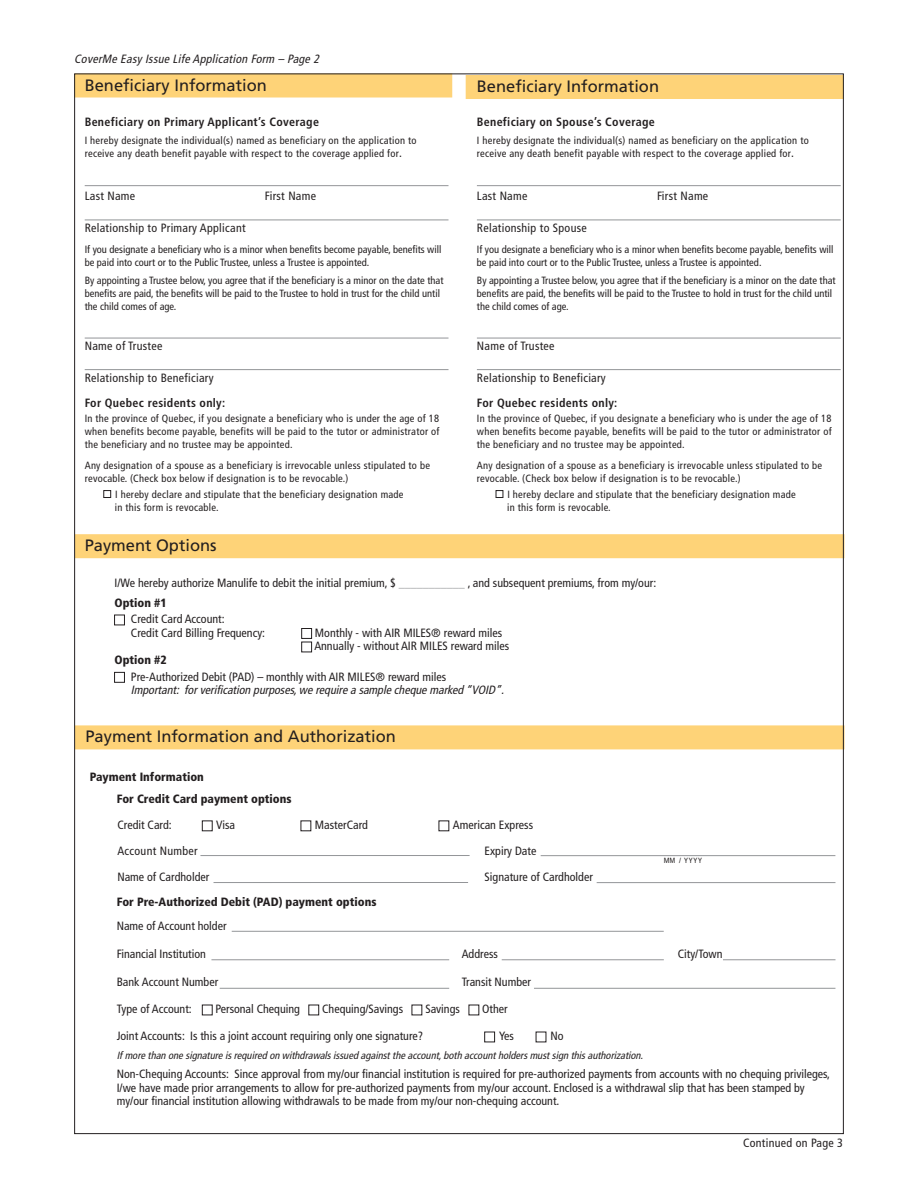
<style>
.page{position:relative;width:918px;height:1188px;background:#fff}
.page>*{position:absolute;margin:0;border:0;box-sizing:border-box;transform-origin:0 0}
.t1{font:16.5px "Frutiger";color:#231f20}
.t2{font:condensed 12px/13.5px "Frutiger";color:#231f20}
.t3{font:condensed 12px "Frutiger";letter-spacing:.025em;color:#231f20}
.t4{font:italic condensed 12px/13.5px "Frutiger";color:#231f20}
.t5{font:700 condensed 12px "Frutiger";letter-spacing:.025em;color:#231f20}
.t6{font:900 condensed 12px/21.9px "Frutiger";color:#231f20}
.t7{font:condensed 10.5px/12.9px "Frutiger";letter-spacing:.025em;color:#231f20}
.t8{font:condensed 10.5px/12.9px "Frutiger";color:#231f20}
.t9{font:italic condensed 10.5px "Frutiger";color:#231f20}
.t10{font:condensed 7.5px "Frutiger";letter-spacing:.1em;color:#231f20}
.s1{font-size:12px}
.s2{color:#fff}
.s3{color:#939598}
.s4{font-weight:900}
.s5{font-style:normal}
</style>
<div class="page">
<div style="left:74px;top:74px;width:378px;height:24px;background:#fed378"></div>
<hr style="left:85px;top:185px;width:364px;height:1px;background:#939598">
<hr style="left:85px;top:220px;width:364px;height:1px;background:#939598">
<hr style="left:85px;top:338px;width:364px;height:1px;background:#939598">
<hr style="left:85px;top:369px;width:364px;height:1px;background:#939598">
<div style="left:466px;top:75px;width:378px;height:24px;background:#fed378"></div>
<hr style="left:477px;top:185px;width:364px;height:1px;background:#939598">
<hr style="left:477px;top:220px;width:364px;height:1px;background:#939598">
<hr style="left:477px;top:338px;width:364px;height:1px;background:#939598">
<hr style="left:477px;top:369px;width:364px;height:1px;background:#939598">
<div style="left:75px;top:725px;width:770px;height:24px;background:#fed378"></div>
<hr style="left:232px;top:931px;width:432px;height:1px;background:#939598">
<hr style="left:200px;top:855px;width:270px;height:1px;background:#939598">
<hr style="left:502px;top:959px;width:162px;height:1px;background:#939598">
<hr style="left:723px;top:959px;width:113px;height:1px;background:#939598">
<hr style="left:211px;top:959px;width:238px;height:1px;background:#939598">
<hr style="left:220px;top:988px;width:229px;height:1px;background:#939598">
<hr style="left:534px;top:988px;width:301px;height:1px;background:#939598">
<hr style="left:541px;top:855px;width:294px;height:1px;background:#939598">
<hr style="left:214px;top:882px;width:254px;height:1px;background:#939598">
<hr style="left:597px;top:882px;width:238px;height:1px;background:#939598">
<div style="left:75px;top:534px;width:769px;height:24px;background:#fed378"></div>
<p class="t4" style="left:74px;top:53px;width:249px">CoverMe Easy Issue Life Application Form – Page 2</p>
<h1 class="t1" style="left:85px;top:79px;width:184px">Beneficiary Information</h1>
<p class="t5" style="left:85px;top:117px;width:236px">Beneficiary on Primary Applicant’s Coverage</p>
<p class="t7" style="left:85px;top:135px;width:333px">I hereby designate the individual(s) named as beneficiary on the application to receive any death benefit payable with respect to the coverage applied for<span class="s1">.</span></p>
<p class="t3" style="left:85px;top:191px;width:52px">Last Name</p>
<p class="t3" style="left:265px;top:191px;width:53px">First Name</p>
<p class="t3" style="left:85px;top:223px;width:162px">Relationship to Primary Applicant</p>
<p class="t8" style="left:85px;top:244px;width:358px">If you designate a beneficiary who is a minor when benefits become payable, benefits will be paid into court or to the Public Trustee, unless a Trustee is appointed.</p>
<p class="t8" style="left:85px;top:275px;width:360px">By appointing a Trustee below, you agree that if the beneficiary is a minor on the date that benefits are paid, the benefits will be paid to the Trustee to hold in trust for the child until the child comes of age.</p>
<p class="t3" style="left:85px;top:341px;width:79px">Name of Trustee</p>
<p class="t3" style="left:85px;top:373px;width:130px">Relationship to Beneficiary</p>
<p class="t5" style="left:85px;top:398px;width:142px">For Quebec residents only:</p>
<p class="t7" style="left:85px;top:413px;width:356px;text-align:justify">In the province of Quebec, if you designate a beneficiary who is under the age of 18 when benefits become payable, benefits will be paid to the tutor or administrator of the beneficiary and no trustee may be appointed.</p>
<p class="t7" style="left:85px;top:459px;width:347px">Any designation of a spouse as a beneficiary is irrevocable unless stipulated to be revocable. (Check box below if designation is to be revocable.)</p>
<p class="t7" style="left:115px;top:489px;width:290px;text-indent:-12px"><span class="s2">■</span> I hereby declare and stipulate that the beneficiary designation made in this form is revocable.</p>
<h1 class="t1" style="left:85px;top:538px;width:133px">Payment Options</h1>
<h1 class="t1" style="left:477px;top:80px;width:184px">Beneficiary Information</h1>
<p class="t5" style="left:477px;top:117px;width:179px">Beneficiary on Spouse’s Coverage</p>
<p class="t7" style="left:477px;top:135px;width:333px">I hereby designate the individual(s) named as beneficiary on the application to receive any death benefit payable with respect to the coverage applied for<span class="s1">.</span></p>
<p class="t3" style="left:477px;top:191px;width:52px">Last Name</p>
<p class="t3" style="left:657px;top:191px;width:53px">First Name</p>
<p class="t3" style="left:477px;top:223px;width:111px">Relationship to Spouse</p>
<p class="t8" style="left:477px;top:244px;width:358px">If you designate a beneficiary who is a minor when benefits become payable, benefits will be paid into court or to the Public Trustee, unless a Trustee is appointed.</p>
<p class="t8" style="left:477px;top:275px;width:360px">By appointing a Trustee below, you agree that if the beneficiary is a minor on the date that benefits are paid, the benefits will be paid to the Trustee to hold in trust for the child until the child comes of age.</p>
<p class="t3" style="left:477px;top:341px;width:79px">Name of Trustee</p>
<p class="t3" style="left:477px;top:373px;width:130px">Relationship to Beneficiary</p>
<p class="t5" style="left:477px;top:398px;width:142px">For Quebec residents only:</p>
<p class="t7" style="left:477px;top:413px;width:356px;text-align:justify">In the province of Quebec, if you designate a beneficiary who is under the age of 18 when benefits become payable, benefits will be paid to the tutor or administrator of the beneficiary and no trustee may be appointed.</p>
<p class="t7" style="left:477px;top:459px;width:347px">Any designation of a spouse as a beneficiary is irrevocable unless stipulated to be revocable. (Check box below if designation is to be revocable.)</p>
<p class="t7" style="left:507px;top:489px;width:290px;text-indent:-12px"><span class="s2">■</span> I hereby declare and stipulate that the beneficiary designation made in this form is revocable.</p>
<p class="t2" style="left:114px;top:573px;width:543px;line-height:20.1px">I/We hereby authorize Manulife to debit the initial premium, $ <span class="s3">___________</span> , and subsequent premiums, from my/our:<br><span class="s4">Option #1</span></p>
<p class="t2" style="left:131px;top:613px;width:136px;text-indent:-17px"><span class="s2">■</span> Credit Card Account:<br>Credit Card Billing Frequency:</p>
<p class="t2" style="left:302px;top:627px;width:202px"><span class="s2">■</span> Monthly - with AIR MILES® reward miles</p>
<p class="t2" style="left:302px;top:640px;width:209px"><span class="s2">■</span> Annually - without AIR MILES reward miles</p>
<p class="t6" style="left:114px;top:650px;width:54px">Option #2</p>
<p class="t4" style="left:131px;top:671px;width:377px;text-indent:-17px"><span class="s2">■</span> <span class="s5">Pre-Authorized Debit (PAD) – monthly with AIR MILES® reward miles<br></span>Important: for verification purposes, we require a sample cheque marked “VOID”.</p>
<h1 class="t1" style="left:85px;top:730px;width:312px">Payment Information and Authorization</h1>
<p class="t6" style="left:117px;top:767px;width:176px;text-indent:-27px">Payment Information<br>For Credit Card payment options</p>
<p class="t2" style="left:117px;top:819px;width:56px">Credit Card:</p>
<p class="t2" style="left:202px;top:819px;width:35px"><span class="s2">■</span> Visa</p>
<p class="t2" style="left:301px;top:819px;width:69px"><span class="s2">■</span> MasterCard</p>
<p class="t2" style="left:439px;top:819px;width:96px"><span class="s2">■</span> American Express</p>
<p class="t3" style="left:117px;top:846px;width:82px">Account Number</p>
<p class="t2" style="left:485px;top:845px;width:53px">Expiry Date</p>
<p class="t2" style="left:117px;top:871px;width:93px">Name of Cardholder</p>
<p class="t2" style="left:485px;top:871px;width:110px">Signature of Cardholder</p>
<p class="t6" style="left:117px;top:892px;width:261px">For Pre-Authorized Debit (PAD) payment options</p>
<p class="t2" style="left:117px;top:920px;width:111px">Name of Account holder</p>
<p class="t2" style="left:117px;top:948px;width:91px">Financial Institution</p>
<p class="t2" style="left:462px;top:948px;width:38px">Address</p>
<p class="t2" style="left:678px;top:948px;width:46px">City/Town</p>
<p class="t2" style="left:117px;top:976px;width:103px">Bank Account Number</p>
<p class="t2" style="left:462px;top:976px;width:71px">Transit Number</p>
<p class="t2" style="left:117px;top:1003px;width:392px">Type of Account: <span class="s2">■</span> Personal Chequing <span class="s2">■</span> Chequing/Savings <span class="s2">■</span> Savings <span class="s2">■</span> Other</p>
<p class="t2" style="left:117px;top:1030px;width:308px">Joint Accounts: Is this a joint account requiring only one signature?</p>
<p class="t2" style="left:484px;top:1030px;width:31px"><span class="s2">■</span> Yes</p>
<p class="t2" style="left:536px;top:1030px;width:29px"><span class="s2">■</span> No</p>
<p class="t9" style="left:117px;top:1051px;width:530px">If more than one signature is required on withdrawals issued against the account, both account holders must sign this authorization.</p>
<p class="t2" style="left:117px;top:1068px;width:715px">Non-Chequing Accounts: Since approval from my/our financial institution is required for pre-authorized payments from accounts with no chequing privileges,<br>I/we have made prior arrangements to allow for pre-authorized payments from my/our account. Enclosed is a withdrawal slip that has been stamped by my/our financial institution allowing withdrawals to be made from my/our non-chequing account.</p>
<p class="t10" style="left:664px;top:858px;width:40px">MM / YYYY</p>
<p class="t3" style="left:743px;top:1138px;width:101px">Continued on Page 3</p>
</div>
